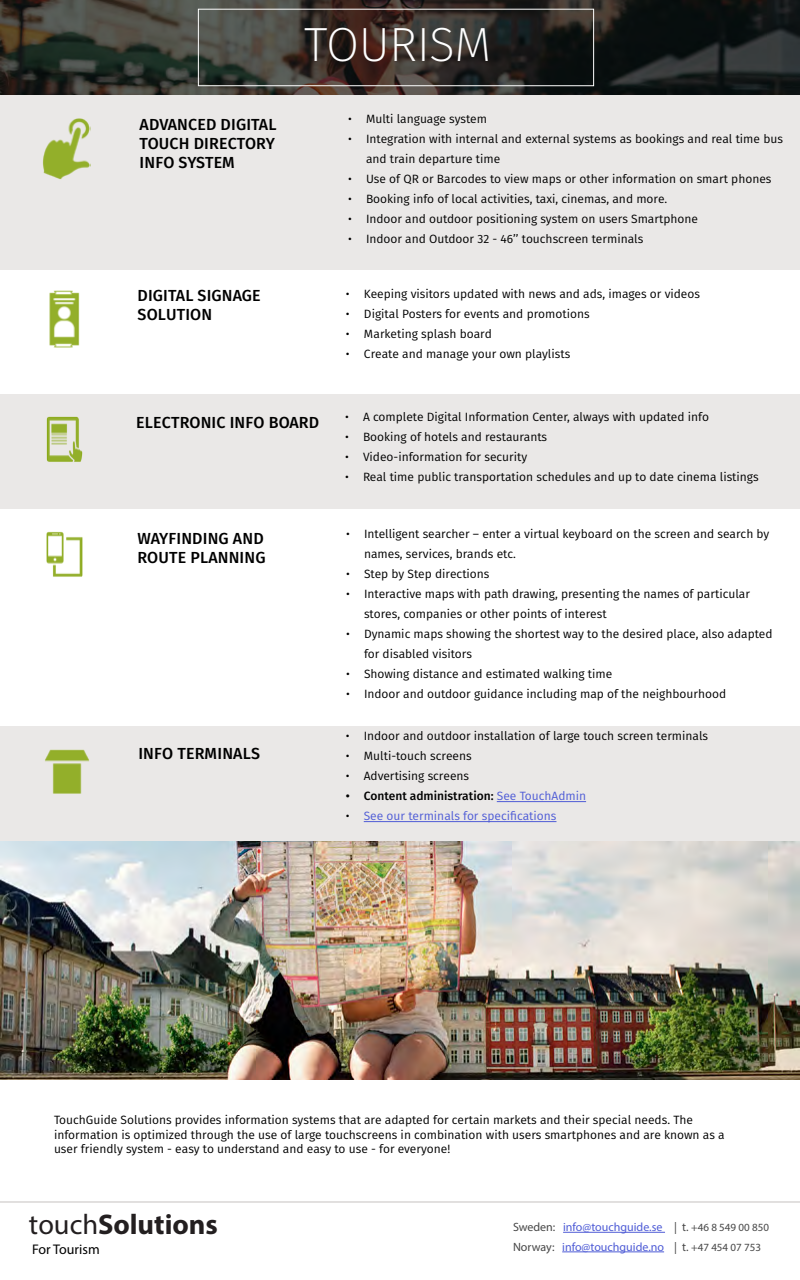
<style>
.page{position:relative;width:800px;height:1280px;background:#fff}
.page>*{position:absolute;margin:0;border:0;box-sizing:border-box;transform-origin:0 0}
.t1{font:200 48px "Fira Sans";letter-spacing:-.015em;color:#fff}
.t2{font:700 28.5px "Myriad Pro";color:#231f20}
.t3{font:500 16px/19.2px "Fira Sans";letter-spacing:.01em;color:#000}
.t4{font:14px "Myriad Pro";color:#000}
.t5{font:12px/20px "Fira Sans";color:#000}
.t6{font:12px "Myriad Pro";color:#4f5cd6}
.t7{font:500 12px "Fira Sans";color:#000}
.t8{font:12px "Fira Sans";color:#4f5cd6}
.t9{font:11px "Myriad Pro";color:#474747}
.s1{font-weight:400;color:#4f5cd6}
.s2{color:#000}
.s3{font-weight:400}
.s4{font-size:12px}
.s5{color:#474747}
.s6{font-size:11px;color:#474747}
</style>
<div class="page">
<hr style="left:562px;top:1252px;width:102px;height:1px;background:#4f5cd6">
<hr style="left:563px;top:1232px;width:102px;height:1px;background:#4f5cd6">
<hr style="left:0;top:1201px;width:800px;height:1px;background:#c6c1bf">
<svg style="left:0;top:1px;width:800px;height:94px"></svg>
<div style="left:198px;top:9px;width:396px;height:77px;border:1px solid #fff"></div>
<div style="left:0;top:726px;width:800px;height:115px;background:#eae8e7"></div>
<hr style="left:497px;top:801px;width:89px;height:1px;background:#4f5cd6">
<hr style="left:364px;top:821px;width:192px;height:1px;background:#4f5cd6">
<div style="left:0;top:394px;width:800px;height:115px;background:#eae8e7"></div>
<div style="left:0;top:95px;width:800px;height:175px;background:#eae8e7"></div>
<img style="left:0;top:842px;width:800px;height:238px">
<img style="left:42px;top:118px;width:48px;height:62px">
<img style="left:49px;top:290px;width:31px;height:58px">
<img style="left:46px;top:416px;width:37px;height:46px">
<img style="left:46px;top:531px;width:37px;height:46px">
<img style="left:45px;top:749px;width:44px;height:45px">
<h3 class="t3" style="left:140px;top:114px;width:138px;text-align:justify">ADVANCED DIGITAL TOUCH DIRECTORY INFO SYSTEM</h3>
<h3 class="t3" style="left:138px;top:285px;width:125px">DIGITAL SIGNAGE<br>SOLUTION</h3>
<h1 class="t1" style="left:304px;top:11px;width:189px">TOURISM</h1>
<p class="t5" style="left:348px;top:109px;width:141px">• Multi language system</p>
<p class="t5" style="left:366px;top:129px;width:419px;text-indent:-18px">• Integration with internal and external systems as bookings and real time bus and train departure time</p>
<p class="t5" style="left:348px;top:169px;width:425px">• Use of QR or Barcodes to view maps or other information on smart phones</p>
<p class="t5" style="left:348px;top:189px;width:321px">• Booking info of local activities, taxi, cinemas, and more.</p>
<p class="t5" style="left:348px;top:209px;width:352px">• Indoor and outdoor positioning system on users Smartphone</p>
<p class="t5" style="left:348px;top:229px;width:297px">• Indoor and Outdoor 32 - 46’’ touchscreen terminals</p>
<p class="t5" style="left:346px;top:284px;width:356px">• Keeping visitors updated with news and ads, images or videos</p>
<p class="t5" style="left:346px;top:304px;width:245px">• Digital Posters for events and promotions</p>
<p class="t5" style="left:346px;top:324px;width:147px">• Marketing splash board</p>
<p class="t5" style="left:346px;top:344px;width:226px">• Create and manage your own playlists</p>
<h3 class="t3" style="left:136px;top:413px;width:184px">ELECTRONIC INFO BOARD</h3>
<h3 class="t3" style="left:138px;top:528px;width:130px">WAYFINDING AND<br>ROUTE PLANNING</h3>
<h3 class="t3" style="left:138px;top:744px;width:123px">INFO TERMINALS</h3>
<p class="t5" style="left:345px;top:407px;width:366px">• A complete Digital Information Center, always with updated info</p>
<p class="t5" style="left:345px;top:427px;width:204px">• Booking of hotels and restaurants</p>
<p class="t5" style="left:345px;top:447px;width:184px">• Video-information for security</p>
<p class="t5" style="left:345px;top:467px;width:415px">• Real time public transportation schedules and up to date cinema listings</p>
<p class="t5" style="left:364px;top:524px;width:407px;text-indent:-18px">• Intelligent searcher – enter a virtual keyboard on the screen and search by names, services, brands etc.</p>
<p class="t5" style="left:346px;top:564px;width:145px">• Step by Step directions</p>
<p class="t5" style="left:364px;top:584px;width:388px;text-indent:-18px">• Interactive maps with path drawing, presenting the names of particular stores, companies or other points of interest</p>
<p class="t5" style="left:364px;top:624px;width:410px;text-indent:-18px">• Dynamic maps showing the shortest way to the desired place, also adapted for disabled visitors</p>
<p class="t5" style="left:346px;top:664px;width:268px">• Showing distance and estimated walking time</p>
<p class="t5" style="left:346px;top:684px;width:382px">• Indoor and outdoor guidance including map of the neighbourhood</p>
<p class="t5" style="left:346px;top:726px;width:364px">• Indoor and outdoor installation of large touch screen terminals</p>
<p class="t5" style="left:346px;top:746px;width:127px">• Multi-touch screens</p>
<p class="t5" style="left:346px;top:766px;width:125px">• Advertising screens</p>
<p class="t7" style="left:346px;top:788px;width:242px">• Content administration: <span class="s1">See TouchAdmin</span></p>
<p class="t8" style="left:346px;top:808px;width:212px"><span class="s2">•</span> See our terminals for specifications</p>
<p class="t5" style="left:54px;top:1113px;width:672px;line-height:14.4px">TouchGuide Solutions provides information systems that are adapted for certain markets and their special needs. The information is optimized through the use of large touchscreens in combination with users smartphones and are known as a user friendly system - easy to understand and easy to use - for everyone!</p>
<h2 class="t2" style="left:29px;top:1206px;width:190px"><span class="s3">touch</span>Solutions</h2>
<p class="t4" style="left:32px;top:1240px;width:69px">For Tourism</p>
<p class="t9" style="left:674px;top:1221px;width:96px"><span class="s4">| t.</span> +46 8 549 00 850</p>
<p class="t6" style="left:513px;top:1239px;width:250px"><span class="s5">Norway:</span> info@touchguide.no <span class="s5">| t.</span> <span class="s6">+47 454 07 753</span></p>
<p class="t6" style="left:513px;top:1220px;width:151px"><span class="s5">Sweden:</span> info@touchguide.se</p>
</div>
